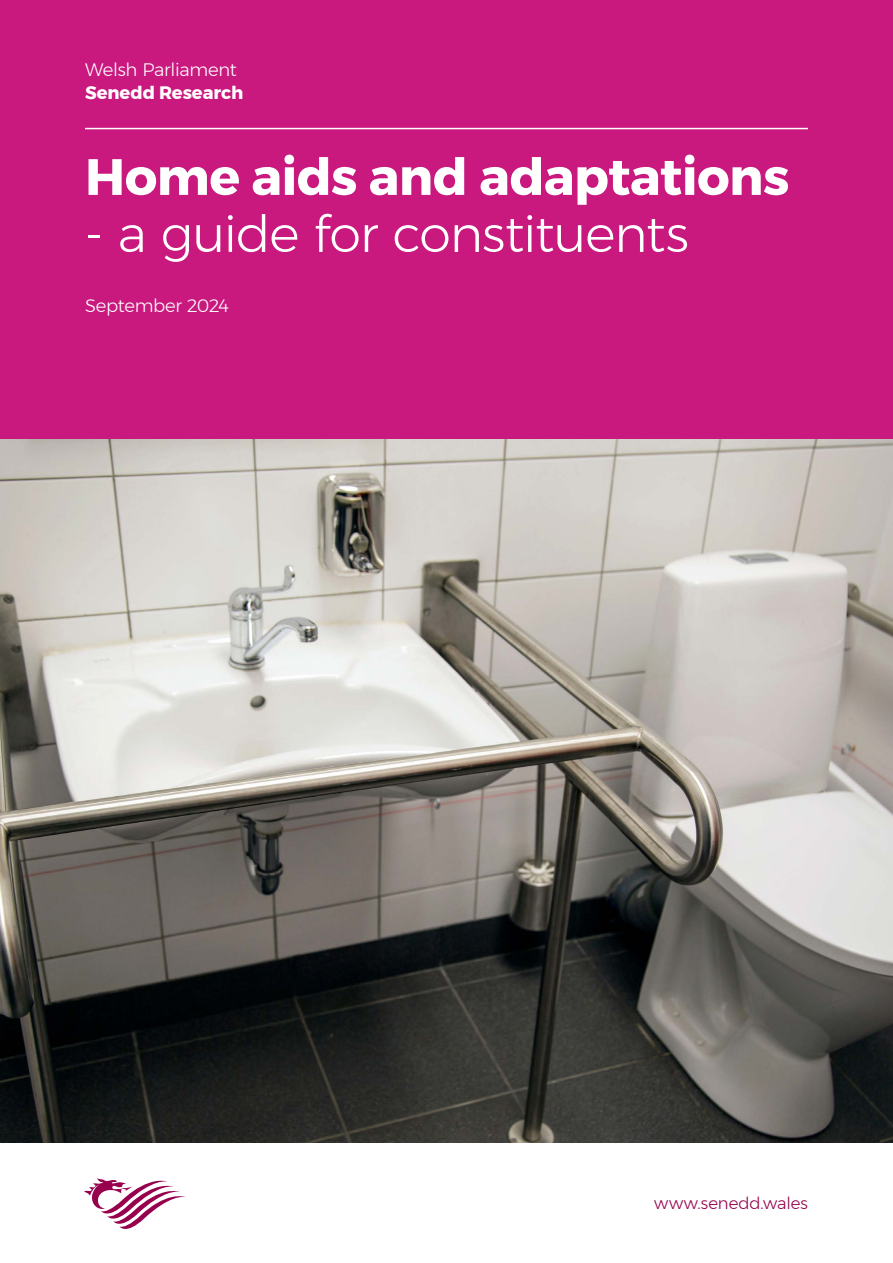
<style>
.page{position:relative;width:893px;height:1263px;background:#fff}
.page>*{position:absolute;margin:0;border:0;box-sizing:border-box;transform-origin:0 0}
.t1{font:700 51px "Montserrat";letter-spacing:-.01em;color:#fff}
.t2{font:300 51px "Montserrat";letter-spacing:-.02em;color:#fff}
.t3{font:300 18px "Montserrat";letter-spacing:-.02em;color:#fff}
.t4{font:700 18px "Montserrat";letter-spacing:-.005em;color:#fff}
.t5{font:300 16.5px "Montserrat";color:#96004d}
</style>
<div class="page">
<img style="left:0;top:439px;width:893px;height:704px">
<svg style="left:84px;top:1178px;width:102px;height:51px"></svg>
<div style="left:0;top:0;width:893px;height:439px;background:#c9187e"></div>
<hr style="left:85px;top:128px;width:723px;height:1px;background:#fff">
<p class="t3" style="left:85px;top:56px;width:153px">Welsh Parliament</p>
<p class="t4" style="left:85px;top:78px;width:160px">Senedd Research</p>
<h1 class="t1" style="left:85px;top:136px;width:706px">Home aids and adaptations</h1>
<h1 class="t2" style="left:85px;top:196px;width:605px">- a guide for constituents</h1>
<p class="t3" style="left:85px;top:293px;width:146px">September 2024</p>
<p class="t5" style="left:654px;top:1191px;width:155px">www.senedd.wales</p>
</div>
